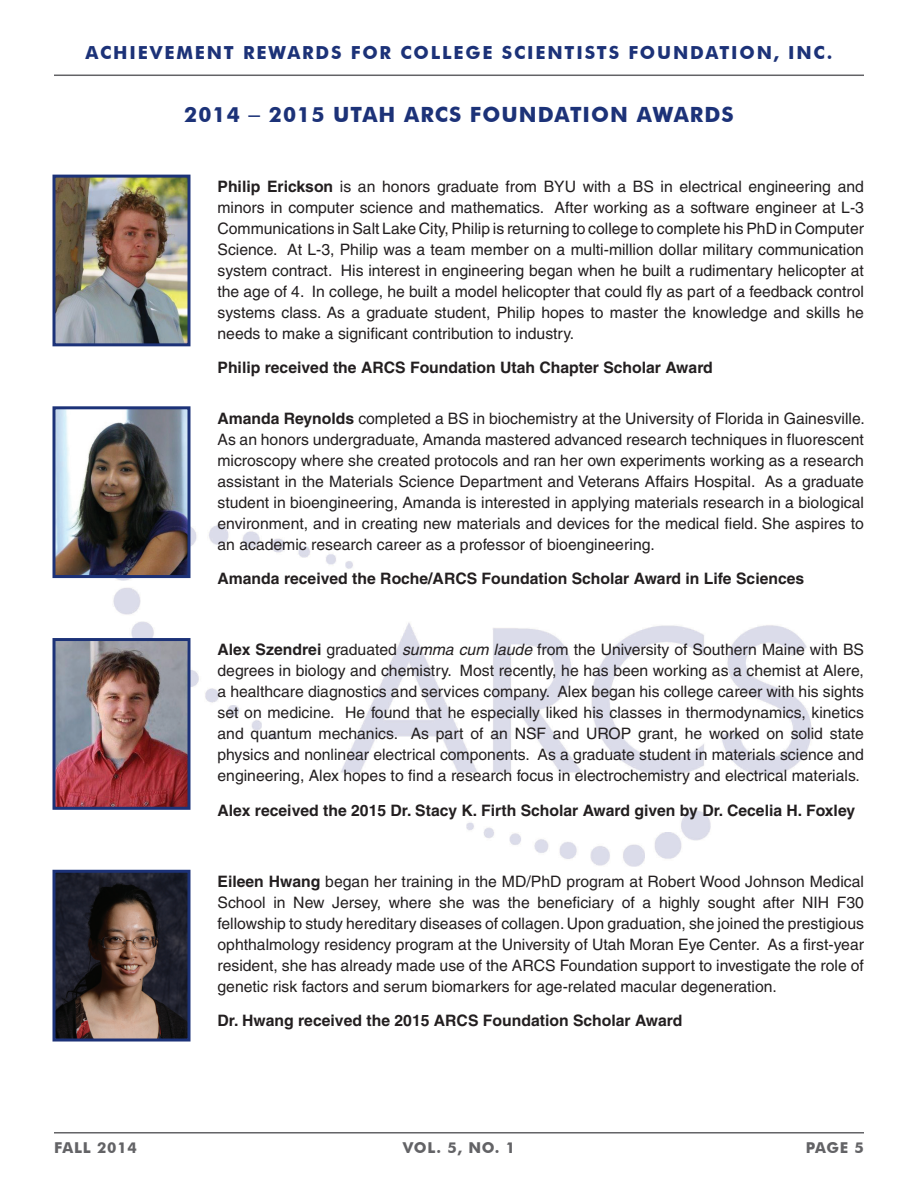
<style>
.page{position:relative;width:918px;height:1188px;background:#fff}
.page>*{position:absolute;margin:0;border:0;box-sizing:border-box;transform-origin:0 0}
.t1{font:700 21px "Futura BT";letter-spacing:.05em;color:#1c3278}
.t2{font:700 18px "Futura BT";letter-spacing:.1em;color:#1c3278}
.t3{font:15.75px/21px "Helvetica CE";color:#231f20;text-align:justify}
.t4{font:700 15.75px "Helvetica CE";color:#231f20}
.t5{font:700 15px "Futura BT";letter-spacing:.05em;color:#636366}
.s1{font-family:"Helvetica CE";font-weight:400}
.s2{font-weight:700}
.s3{font-style:italic}
</style>
<div class="page">
<img style="left:89px;top:503px;width:723px;height:385px">
<hr style="left:54px;top:75px;width:810px;height:1px;background:#636366">
<hr style="left:54px;top:1132px;width:810px;height:2px;background:#636366">
<img style="left:56px;top:874px;width:130px;height:164px">
<div style="left:52px;top:870px;width:138px;height:172px;border:3px solid #1c3278"></div>
<img style="left:56px;top:642px;width:130px;height:164px">
<div style="left:52px;top:638px;width:138px;height:172px;border:3px solid #1c3278"></div>
<img style="left:56px;top:410px;width:130px;height:164px">
<div style="left:52px;top:406px;width:138px;height:172px;border:3px solid #1c3278"></div>
<img style="left:56px;top:179px;width:130px;height:163px">
<div style="left:52px;top:175px;width:138px;height:171px;border:3px solid #1c3278"></div>
<p class="t2" style="left:86px;top:42px;width:748px">ACHIEVEMENT REWARDS FOR COLLEGE SCIENTISTS FOUNDATION, INC.</p>
<h1 class="t1" style="left:184px;top:102px;width:551px">2014 <span class="s1">–</span> 2015 UTAH ARCS FOUNDATION AWARDS</h1>
<p class="t3" style="left:218px;top:176px;width:648px"><span class="s2">Philip Erickson</span> is an honors graduate from BYU with a BS in electrical engineering and minors in computer science and mathematics. After working as a software engineer at L-3<br>Communications in Salt Lake City, Philip is returning to college to complete his PhD in Computer Science. At L-3, Philip was a team member on a multi-million dollar military communication system contract. His interest in engineering began when he built a rudimentary helicopter at the age of 4. In college, he built a model helicopter that could fly as part of a feedback control systems class. As a graduate student, Philip hopes to master the knowledge and skills he needs to make a significant contribution to industry.</p>
<p class="t4" style="left:218px;top:358px;width:497px">Philip received the ARCS Foundation Utah Chapter Scholar Award</p>
<p class="t3" style="left:218px;top:408px;width:649px"><span class="s2">Amanda Reynolds</span> completed a BS in biochemistry at the University of Florida in Gainesville.<br>As an honors undergraduate, Amanda mastered advanced research techniques in fluorescent microscopy where she created protocols and ran her own experiments working as a research assistant in the Materials Science Department and Veterans Affairs Hospital. As a graduate student in bioengineering, Amanda is interested in applying materials research in a biological environment, and in creating new materials and devices for the medical field. She aspires to an academic research career as a professor of bioengineering.</p>
<p class="t4" style="left:218px;top:569px;width:588px">Amanda received the Roche/ARCS Foundation Scholar Award in Life Sciences</p>
<p class="t3" style="left:218px;top:639px;width:648px"><span class="s2">Alex Szendrei</span> graduated <span class="s3">summa cum laude</span> from the University of Southern Maine with BS degrees in biology and chemistry. Most recently, he has been working as a chemist at Alere, a healthcare diagnostics and services company. Alex began his college career with his sights set on medicine. He found that he especially liked his classes in thermodynamics, kinetics and quantum mechanics. As part of an NSF and UROP grant, he worked on solid state physics and nonlinear electrical components. As a graduate student in materials science and engineering, Alex hopes to find a research focus in electrochemistry and electrical materials.</p>
<p class="t4" style="left:218px;top:800px;width:639px">Alex received the 2015 Dr. Stacy K. Firth Scholar Award given by Dr. Cecelia H. Foxley</p>
<p class="t3" style="left:218px;top:871px;width:648px"><span class="s2">Eileen Hwang</span> began her training in the MD/PhD program at Robert Wood Johnson Medical School in New Jersey, where she was the beneficiary of a highly sought after NIH F30 fellowship to study hereditary diseases of collagen. Upon graduation, she joined the prestigious ophthalmology residency program at the University of Utah Moran Eye Center. As a first-year resident, she has already made use of the ARCS Foundation support to investigate the role of genetic risk factors and serum biomarkers for age-related macular degeneration.</p>
<p class="t4" style="left:218px;top:1011px;width:466px">Dr. Hwang received the 2015 ARCS Foundation Scholar Award</p>
<p class="t5" style="left:54px;top:1139px;width:84px">FALL 2014</p>
<p class="t5" style="left:403px;top:1139px;width:114px">VOL. 5, NO. 1</p>
<p class="t5" style="left:806px;top:1139px;width:60px">PAGE 5</p>
</div>
